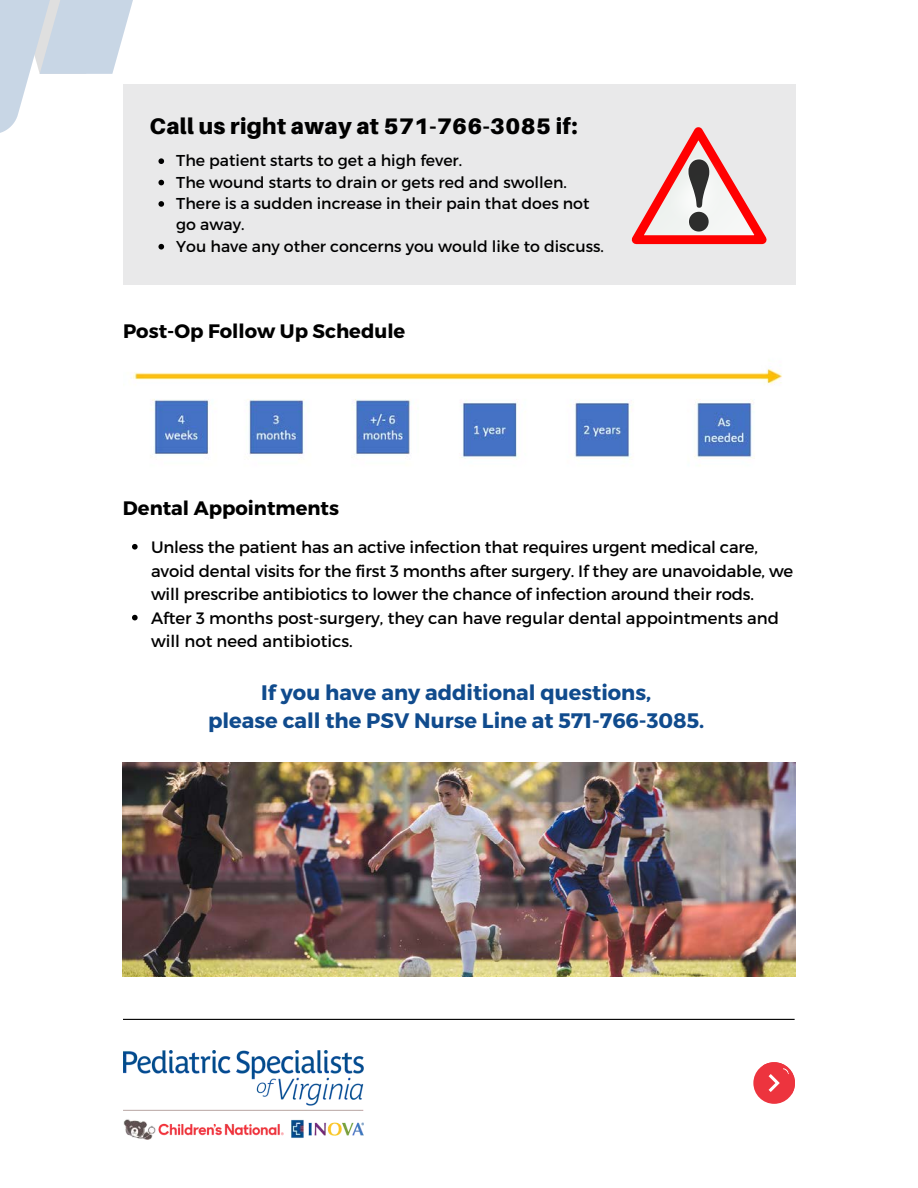
<style>
.page{position:relative;width:918px;height:1188px;background:#fff}
.page>*{position:absolute;margin:0;border:0;box-sizing:border-box;transform-origin:0 0}
.t1{font:900 22.5px "Aileron";letter-spacing:.015em;color:#000}
.t2{font:700 21px/28.2px "Montserrat";color:#104b8d;text-align:center}
.t3{font:700 19.5px "Montserrat";color:#000}
.t4{font:16.5px/23.7px "Montserrat";letter-spacing:-.01em;color:#000}
.t5{font:15.75px/21.3px "Montserrat";color:#000}
</style>
<div class="page">
<div style="left:123px;top:84px;width:672px;height:201px;background:#e9e9ea"></div>
<div style="left:753px;top:1062px;width:42px;height:42px;background:#ed343e;border-radius:50%"></div>
<svg style="left:760px;top:1062px;width:35px;height:35px"></svg>
<img style="left:123px;top:1051px;width:241px;height:88px">
<svg style="left:0;top:0;width:133px;height:133px"></svg>
<hr style="left:123px;top:1019px;width:672px;height:1px;background:#000">
<svg style="left:631px;top:127px;width:135px;height:118px"></svg>
<img style="left:133px;top:360px;width:649px;height:106px">
<img style="left:123px;top:763px;width:672px;height:214px">
<svg style="left:158px;top:158px;width:6px;height:6px"></svg>
<svg style="left:158px;top:180px;width:6px;height:5px"></svg>
<svg style="left:158px;top:201px;width:6px;height:6px"></svg>
<svg style="left:158px;top:244px;width:6px;height:6px"></svg>
<svg style="left:132px;top:544px;width:6px;height:6px"></svg>
<svg style="left:132px;top:615px;width:6px;height:5px"></svg>
<h1 class="t1" style="left:149px;top:112px;width:429px">Call us right away at 571-766-3085 if:</h1>
<p class="t5" style="left:176px;top:149px;width:429px">The patient starts to get a high fever.<br>The wound starts to drain or gets red and swollen.<br>There is a sudden increase in their pain that does not go away.<br>You have any other concerns you would like to discuss.</p>
<p class="t3" style="left:123px;top:318px;width:284px">Post-Op Follow Up Schedule</p>
<p class="t3" style="left:123px;top:495px;width:218px">Dental Appointments</p>
<p class="t4" style="left:151px;top:534px;width:644px">Unless the patient has an active infection that requires urgent medical care, avoid dental visits for the first 3 months after surgery. If they are unavoidable, we will prescribe antibiotics to lower the chance of infection around their rods.<br>After 3 months post-surgery, they can have regular dental appointments and will not need antibiotics.</p>
<p class="t2" style="left:208px;top:678px;width:498px">If you have any additional questions,<br>please call the PSV Nurse Line at 571-766-3085.</p>
</div>
